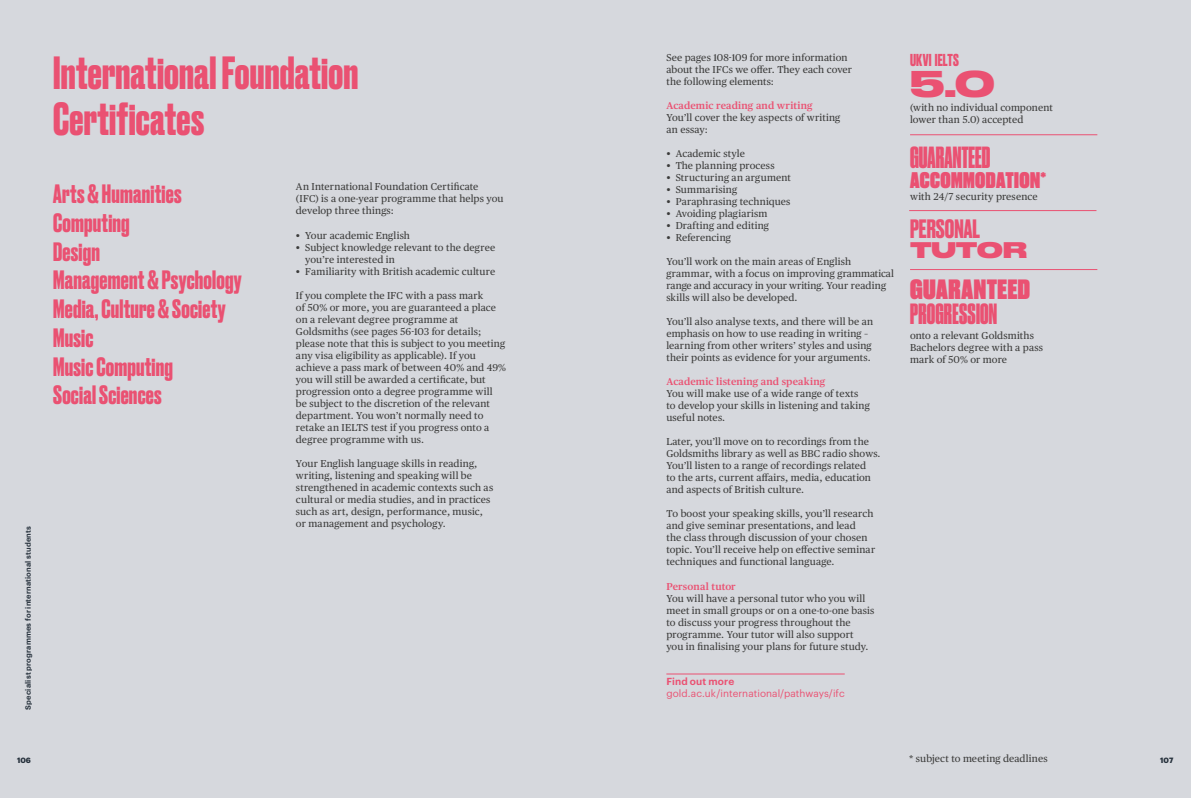
<style>
.page{position:relative;width:1191px;height:798px;background:#fff}
.page>*{position:absolute;margin:0;border:0;box-sizing:border-box;transform-origin:0 0}
.t1{font:700 43.75px/46.2px "Druk";letter-spacing:.005em;color:#ea5172}
.t2{font:700 35px "Druk Wide";color:#ea5172}
.t3{font:28.75px "Druk Cond Super";color:#ea5172}
.t4{font:27.5px "Druk Cond Super";letter-spacing:.01em;color:#ea5172}
.t5{font:26.25px "Druk Super";letter-spacing:.02em;color:#ea5172}
.t6{font:700 25px/28.8px "Druk";letter-spacing:.01em;color:#ea5172}
.t7{font:21.25px "Druk Super";letter-spacing:.02em;color:#ea5172}
.t8{font:800 21.25px "Druk Wide";letter-spacing:-.01em;color:#ea5172}
.t9{font:700 16.25px "Druk";letter-spacing:.015em;color:#ea5172}
.t10{font:10px/12px "Publico Text";letter-spacing:.015em;color:#3c3c3b}
.t11{font:600 10px "Publico Text";letter-spacing:.01em;color:#ea5172}
.t12{font:10px "Graphik";letter-spacing:.005em;color:#ea5172}
.t13{font:600 10px "Graphik";letter-spacing:.015em;color:#ea5172}
.t14{font:600 7.5px "Graphik";letter-spacing:.025em;color:#25303b}
.t15{font:700 7.5px "Graphik";letter-spacing:.005em;color:#25303b}
</style>
<div class="page">
<div style="left:0;top:0;width:1191px;height:797px;background:#d6d8dd"></div>
<hr style="left:910px;top:134px;width:187px;height:1px;background:#ea5172">
<hr style="left:909px;top:210px;width:187px;height:1px;background:#ea5172">
<hr style="left:910px;top:269px;width:187px;height:1px;background:#ea5172">
<hr style="left:666px;top:673px;width:178px;height:1px;background:#ea5172">
<p class="t14" style="left:22px;top:709px;width:185px;rotate:-90deg">Specialist programmes for international students</p>
<h1 class="t1" style="left:53px;top:47px;width:307px">International Foundation<br>Certificates</h1>
<h3 class="t6" style="left:53px;top:178px;width:190px">Arts &amp; Humanities<br>Computing<br>Design<br>Management &amp; Psychology<br>Media, Culture &amp; Society<br>Music<br>Music Computing<br>Social Sciences</h3>
<p class="t10" style="left:296px;top:180px;width:209px">An International Foundation Certificate (IFC) is a one-year programme that helps you develop three things:</p>
<p class="t10" style="left:296px;top:228px;width:115px">• Your academic English</p>
<p class="t10" style="left:305px;top:240px;width:191px;text-indent:-9px">• Subject knowledge relevant to the degree you’re interested in</p>
<p class="t10" style="left:296px;top:264px;width:201px">• Familiarity with British academic culture</p>
<p class="t10" style="left:296px;top:288px;width:212px">If you complete the IFC with a pass mark<br>of 50% or more, you are guaranteed a place on a relevant degree programme at Goldsmiths (see pages 56-103 for details; please note that this is subject to you meeting any visa eligibility as applicable). If you achieve a pass mark of between 40% and 49% you will still be awarded a certificate, but progression onto a degree programme will be subject to the discretion of the relevant department. You won’t normally need to retake an IELTS test if you progress onto a degree programme with us.</p>
<p class="t10" style="left:296px;top:456px;width:199px">Your English language skills in reading, writing, listening and speaking will be strengthened in academic contexts such as cultural or media studies, and in practices such as art, design, performance, music, or management and psychology.</p>
<p class="t10" style="left:666px;top:51px;width:187px">See pages 108-109 for more information about the IFCs we offer. They each cover the following elements:</p>
<p class="t11" style="left:666px;top:98px;width:148px">Academic reading and writing</p>
<p class="t10" style="left:666px;top:111px;width:175px">You’ll cover the key aspects of writing an essay:</p>
<p class="t10" style="left:666px;top:147px;width:80px">• Academic style</p>
<p class="t10" style="left:666px;top:159px;width:110px">• The planning process</p>
<p class="t10" style="left:666px;top:171px;width:126px">• Structuring an argument</p>
<p class="t10" style="left:666px;top:183px;width:72px">• Summarising</p>
<p class="t10" style="left:666px;top:195px;width:126px">• Paraphrasing techniques</p>
<p class="t10" style="left:666px;top:207px;width:103px">• Avoiding plagiarism</p>
<p class="t10" style="left:666px;top:219px;width:104px">• Drafting and editing</p>
<p class="t10" style="left:666px;top:231px;width:66px">• Referencing</p>
<p class="t10" style="left:666px;top:255px;width:229px">You’ll work on the main areas of English grammar, with a focus on improving grammatical range and accuracy in your writing. Your reading skills will also be developed.</p>
<p class="t10" style="left:666px;top:315px;width:208px">You’ll also analyse texts, and there will be an emphasis on how to use reading in writing – learning from other writers’ styles and using their points as evidence for your arguments.</p>
<p class="t11" style="left:666px;top:374px;width:160px">Academic listening and speaking</p>
<p class="t10" style="left:666px;top:387px;width:205px">You will make use of a wide range of texts to develop your skills in listening and taking useful notes.</p>
<p class="t10" style="left:666px;top:435px;width:216px">Later, you’ll move on to recordings from the Goldsmiths library as well as BBC radio shows.<br>You’ll listen to a range of recordings related<br>to the arts, current affairs, media, education and aspects of British culture.</p>
<p class="t10" style="left:666px;top:507px;width:210px">To boost your speaking skills, you’ll research and give seminar presentations, and lead<br>the class through discussion of your chosen topic. You’ll receive help on effective seminar techniques and functional language.</p>
<p class="t11" style="left:666px;top:578px;width:71px">Personal tutor</p>
<p class="t10" style="left:666px;top:591px;width:209px">You will have a personal tutor who you will meet in small groups or on a one-to-one basis to discuss your progress throughout the programme. Your tutor will also support<br>you in finalising your plans for future study.</p>
<p class="t13" style="left:666px;top:673px;width:69px">Find out more</p>
<p class="t12" style="left:666px;top:686px;width:180px">gold.ac.uk/international/pathways/ifc</p>
<h3 class="t9" style="left:910px;top:48px;width:50px">UKVI IELTS</h3>
<h2 class="t2" style="left:910px;top:55px;width:86px">5.0</h2>
<p class="t10" style="left:910px;top:101px;width:144px">(with no individual component lower than 5.0) accepted</p>
<h3 class="t3" style="left:910px;top:140px;width:82px">GUARANTEED</h3>
<h3 class="t7" style="left:910px;top:165px;width:138px">ACCOMMODATION*</h3>
<p class="t10" style="left:910px;top:190px;width:129px">with 24/7 security presence</p>
<h3 class="t6" style="left:910px;top:213px;width:72px">PERSONAL</h3>
<h3 class="t8" style="left:910px;top:232px;width:118px">TUTOR</h3>
<h3 class="t5" style="left:910px;top:270px;width:121px">GUARANTEED</h3>
<h3 class="t4" style="left:910px;top:297px;width:88px">PROGRESSION</h3>
<p class="t10" style="left:910px;top:329px;width:134px">onto a relevant Goldsmiths<br>Bachelors degree with a pass mark of 50% or more</p>
<p class="t15" style="left:17px;top:753px;width:15px">106</p>
<p class="t10" style="left:909px;top:751px;width:140px">* subject to meeting deadlines</p>
<p class="t15" style="left:1160px;top:753px;width:15px">107</p>
</div>
